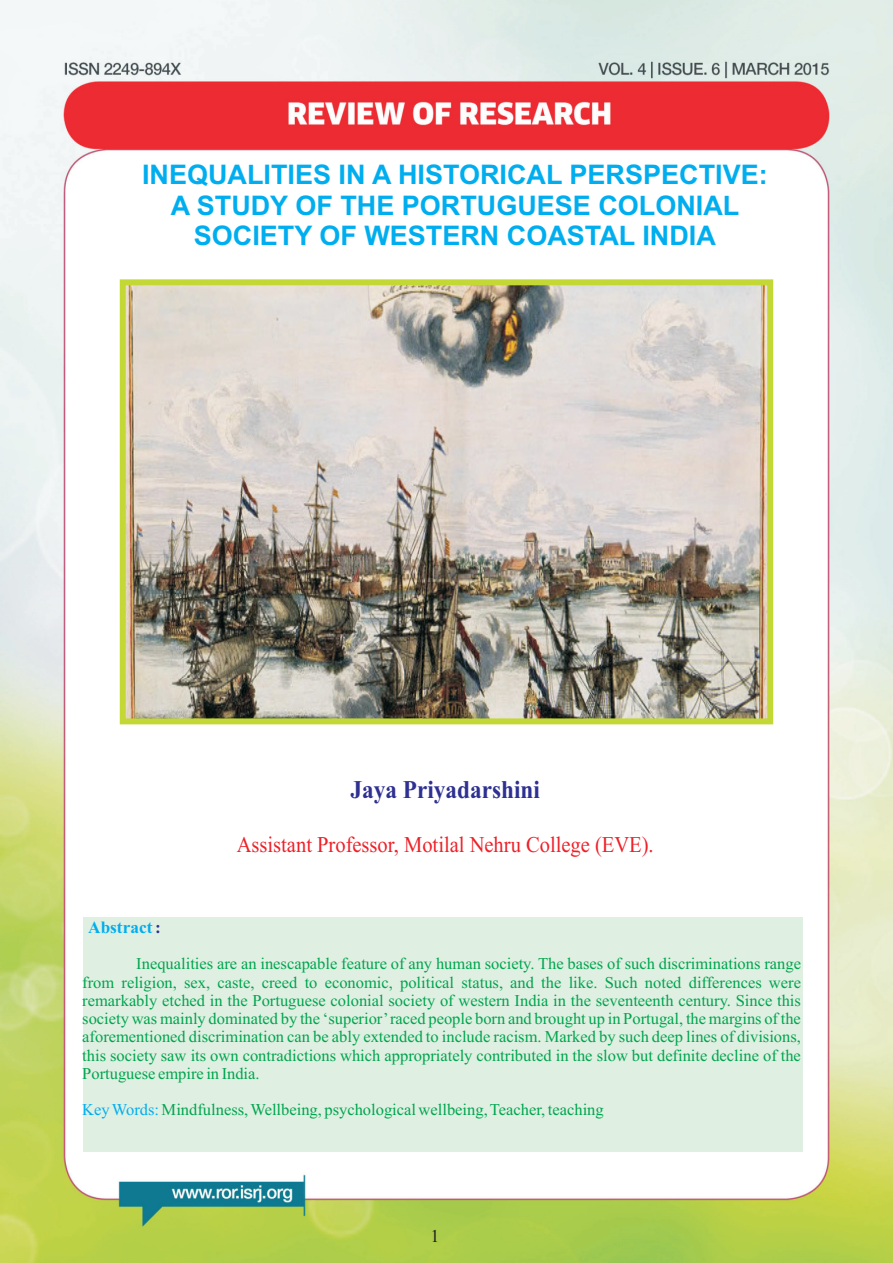
<style>
.page{position:relative;width:893px;height:1263px;background:#fff}
.page>*{position:absolute;margin:0;border:0;box-sizing:border-box;transform-origin:0 0}
.t1{font:700 27px/30.2px "Arial";color:#00aeef;text-align:center}
.t2{font:700 25.5px "Times New Roman";color:#2e3092;scale:.91 1}
.t3{font:22.5px "Times New Roman";color:#ee2028;scale:.91 1}
.t4{font:18px "Times New Roman";color:#231f20}
.t5{font:700 17.25px "Times New Roman";color:#00aeef}
.t6{font:16.5px/18.3px "Times New Roman";color:#00a54f;text-align:justify}
.s1{color:#2e3092}
.s2{color:#00aeef}
</style>
<div class="page">
<img style="left:0;top:0;width:893px;height:1263px">
<div style="left:83px;top:917px;width:720px;height:235px;background:#dfefe1"></div>
<img style="left:127px;top:286px;width:639px;height:431px">
<div style="left:120px;top:279px;width:653px;height:445px;border:6px solid #c3d835"></div>
<h1 class="t1" style="left:142px;top:162px;width:627px">INEQUALITIES IN A HISTORICAL PERSPECTIVE:<br>A STUDY OF THE PORTUGUESE COLONIAL<br>SOCIETY OF WESTERN COASTAL INDIA</h1>
<p class="t5" style="left:88px;top:921px;width:74px">Abstract<span class="s1">:</span></p>
<h2 class="t2" style="left:351px;top:781px;width:210px">Jaya Priyadarshini</h2>
<h3 class="t3" style="left:237px;top:836px;width:460px">Assistant Professor, Motilal Nehru College (EVE).</h3>
<p class="t6" style="left:82px;top:956px;width:720px;text-indent:54px">Inequalities are an inescapable feature of any human society. The bases of such discriminations range from religion, sex, caste, creed to economic, political status, and the like. Such noted differences were remarkably etched in the Portuguese colonial society of western India in the seventeenth century. Since this society was mainly dominated by the ‘superior’raced people born and brought up in Portugal, the margins of the aforementioned discrimination can be ably extended to include racism. Marked by such deep lines of divisions, this society saw its own contradictions which appropriately contributed in the slow but definite decline of the Portuguese empire in India.</p>
<p class="t6" style="left:82px;top:1102px;width:523px"><span class="s2">Key Words:</span>Mindfulness, Wellbeing, psychological wellbeing, Teacher, teaching</p>
<p class="t4" style="left:431px;top:1229px;width:10px">1</p>
</div>
